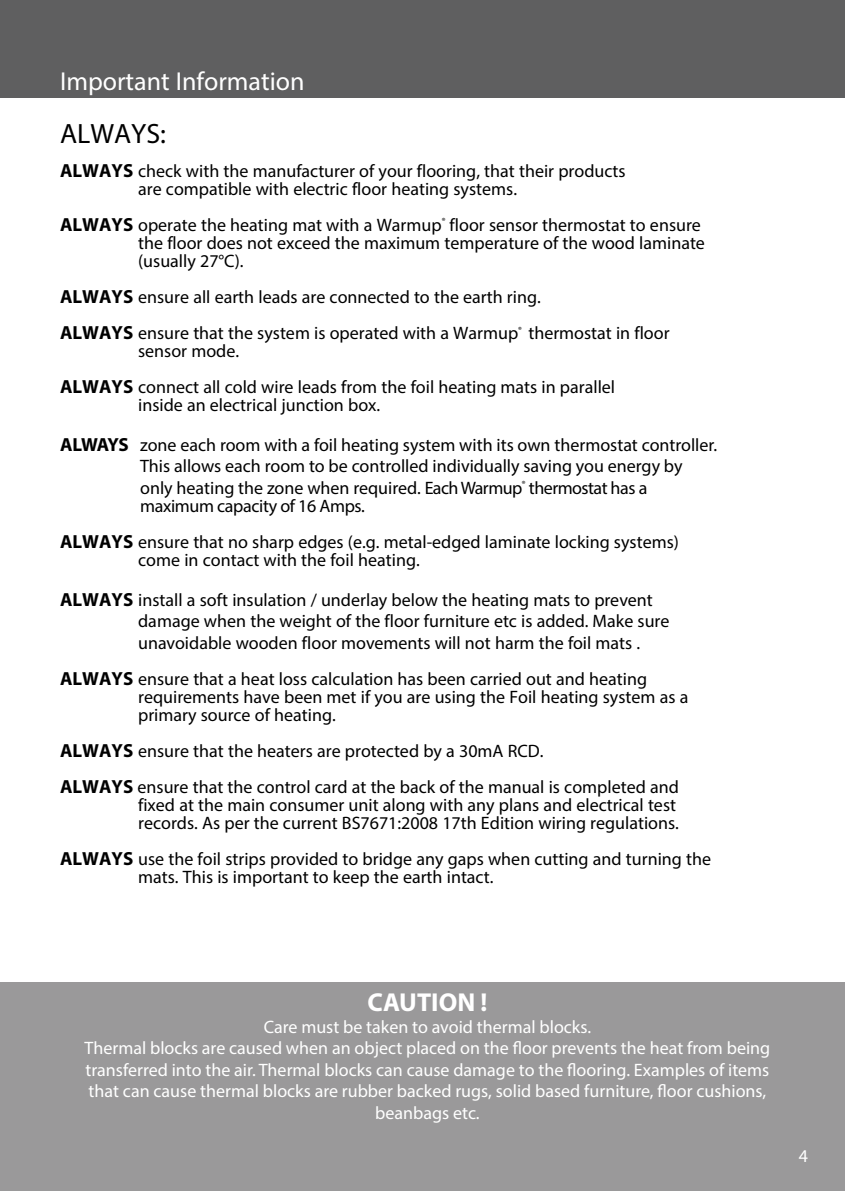
<style>
.page{position:relative;width:845px;height:1191px;background:#fff}
.page>*{position:absolute;margin:0;border:0;box-sizing:border-box;transform-origin:0 0}
.t1{font:28px "Myriad Pro";color:#000}
.t2{font:26px "Myriad Pro";color:#fff}
.t3{font:700 26px "Myriad Pro";color:#fff}
.t4{font:18px/18px "Myriad Pro";color:#000}
.t5{font:18px/21.6px "Myriad Pro";color:#fff;text-align:center}
.s1{font-weight:700;font-size:19px}
</style>
<div class="page">
<div style="left:0;top:982px;width:845px;height:209px;background:#9a999a"></div>
<div style="left:0;top:0;width:845px;height:98px;background:#5f5f60"></div>
<h2 class="t2" style="left:60px;top:68px;width:246px">Important Information</h2>
<h1 class="t1" style="left:60px;top:119px;width:107px">ALWAYS:</h1>
<p class="t4" style="left:138px;top:162px;width:489px;text-indent:-78px"><span class="s1">ALWAYS</span> check with the manufacturer of your flooring, that their products are compatible with electric floor heating systems.</p>
<p class="t4" style="left:138px;top:216px;width:568px;text-indent:-78px"><span class="s1">ALWAYS</span> operate the heating mat with a Warmup<sup>®</sup> floor sensor thermostat to ensure the floor does not exceed the maximum temperature of the wood laminate (usually 27°C).</p>
<p class="t4" style="left:60px;top:279px;width:611px;line-height:36px"><span class="s1">ALWAYS</span> ensure all earth leads are connected to the earth ring.<br><span class="s1">ALWAYS</span> ensure that the system is operated with a Warmup<sup>®</sup> thermostat in floor</p>
<p class="t4" style="left:60px;top:333px;width:556px;line-height:36px;text-indent:78px">sensor mode.<br><span class="s1">ALWAYS</span> connect all cold wire leads from the foil heating mats in parallel</p>
<p class="t4" style="left:60px;top:386px;width:658px;line-height:39.6px;text-indent:78px">inside an electrical junction box.<br><span class="s1">ALWAYS</span> zone each room with a foil heating system with its own thermostat controller.</p>
<p class="t4" style="left:140px;top:456px;width:544px;line-height:21.6px">This allows each room to be controlled individually saving you energy by only heating the zone when required. Each Warmup<sup>®</sup> thermostat has a</p>
<p class="t4" style="left:60px;top:488px;width:620px;line-height:36px;text-indent:80px">maximum capacity of 16 Amps.<br><span class="s1">ALWAYS</span> ensure that no sharp edges (e.g. metal-edged laminate locking systems)</p>
<p class="t4" style="left:60px;top:540px;width:594px;line-height:39.6px;text-indent:78px">come in contact with the foil heating.<br><span class="s1">ALWAYS</span> install a soft insulation / underlay below the heating mats to prevent</p>
<p class="t4" style="left:138px;top:611px;width:533px;line-height:21.6px">damage when the weight of the floor furniture etc is added. Make sure unavoidable wooden floor movements will not harm the foil mats .</p>
<p class="t4" style="left:138px;top:670px;width:552px;text-indent:-78px"><span class="s1">ALWAYS</span> ensure that a heat loss calculation has been carried out and heating requirements have been met if you are using the Foil heating system as a primary source of heating.</p>
<p class="t4" style="left:60px;top:733px;width:620px;line-height:36px"><span class="s1">ALWAYS</span> ensure that the heaters are protected by a 30mA RCD.<br><span class="s1">ALWAYS</span> ensure that the control card at the back of the manual is completed and</p>
<p class="t4" style="left:138px;top:796px;width:542px">fixed at the main consumer unit along with any plans and electrical test records. As per the current BS7671:2008 17th Edition wiring regulations.</p>
<p class="t4" style="left:138px;top:850px;width:574px;text-indent:-78px"><span class="s1">ALWAYS</span> use the foil strips provided to bridge any gaps when cutting and turning the mats. This is important to keep the earth intact.</p>
<h2 class="t3" style="left:367px;top:992px;width:122px">CAUTION !</h2>
<p class="t5" style="left:85px;top:1016px;width:687px">Care must be taken to avoid thermal blocks.<br>Thermal blocks are caused when an object placed on the floor prevents the heat from being transferred into the air. Thermal blocks can cause damage to the flooring. Examples of items that can cause thermal blocks are rubber backed rugs, solid based furniture, floor cushions, beanbags etc.</p>
<p class="t5" style="left:799px;top:1145px;width:11px">4</p>
</div>
